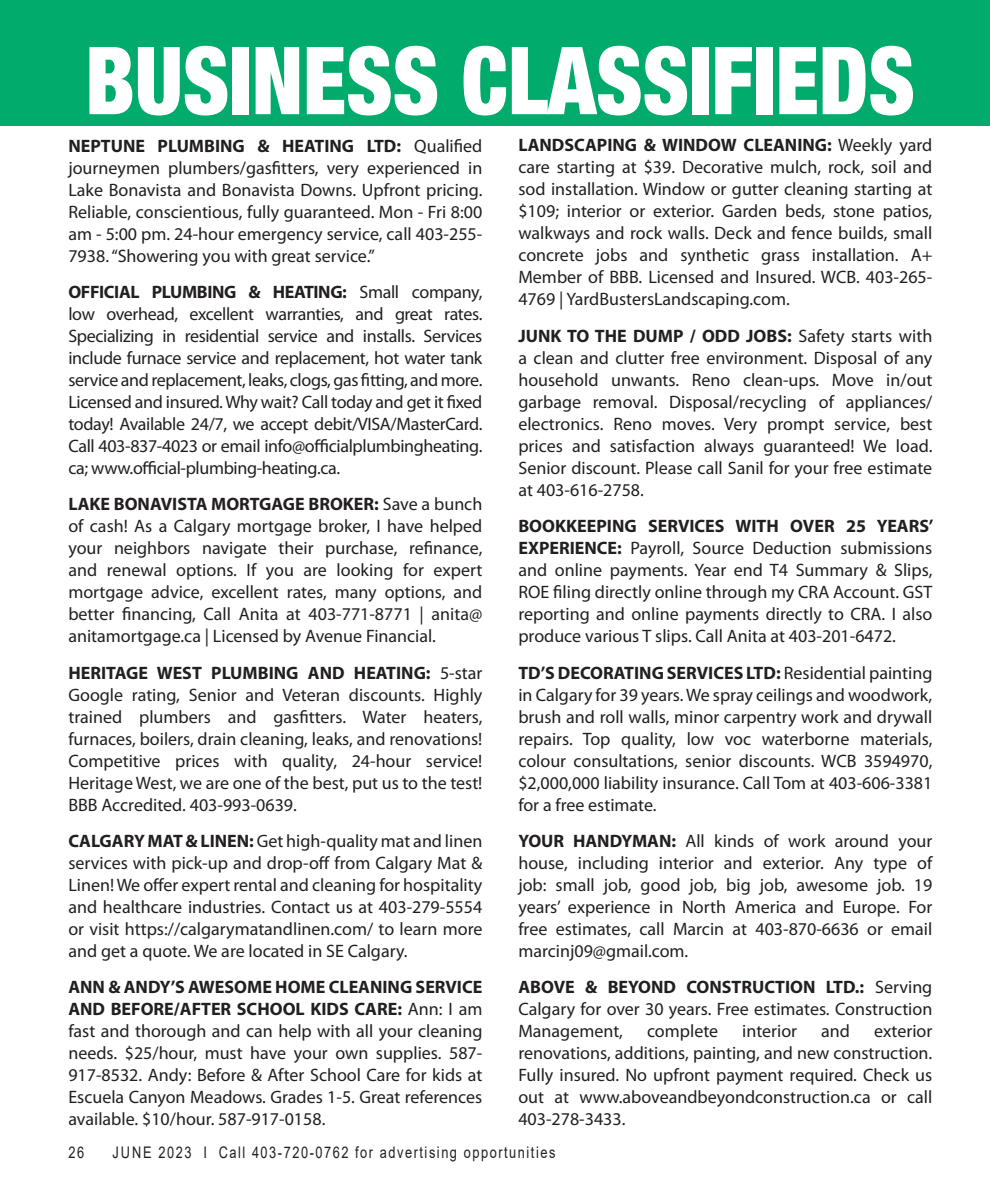
<style>
.page{position:relative;width:990px;height:1188px;background:#fff}
.page>*{position:absolute;margin:0;border:0;box-sizing:border-box;transform-origin:0 0}
.t1{font:900 condensed 94px "Helvetica Neue LT Std";color:#fff;scale:.92 1}
.t2{font:18px/22px "Myriad Pro";color:#231f20;text-align:justify}
.t3{font:16px "Arial";letter-spacing:.12em;color:#231f20;scale:.8 1}
.s1{font-weight:700}
</style>
<div class="page">
<div style="left:0;top:0;width:990px;height:126px;background:#00ab6b"></div>
<h1 class="t1" style="left:85px;top:23px;width:903px">BUSINESS CLASSIFIEDS</h1>
<p class="t2" style="left:68px;top:134px;width:416px"><span class="s1">NEPTUNE PLUMBING &amp; HEATING LTD:</span> Qualified journeymen plumbers/gasfitters, very experienced in Lake Bonavista and Bonavista Downs. Upfront pricing.<br>Reliable, conscientious, fully guaranteed. Mon - Fri 8:00 am - 5:00 pm. 24-hour emergency service, call 403-255- 7938. “Showering you with great service.”</p>
<p class="t2" style="left:68px;top:281px;width:416px"><span class="s1">OFFICIAL PLUMBING &amp; HEATING:</span> Small company, low overhead, excellent warranties, and great rates.<br>Specializing in residential service and installs. Services include furnace service and replacement, hot water tank service and replacement, leaks, clogs, gas fitting, and more.<br>Licensed and insured. Why wait? Call today and get it fixed today! Available 24/7, we accept debit/VISA/MasterCard.<br>Call 403-837-4023 or email info@officialplumbingheating. ca; www.official-plumbing-heating.ca.</p>
<p class="t2" style="left:68px;top:493px;width:416px"><span class="s1">LAKE BONAVISTA MORTGAGE BROKER:</span> Save a bunch of cash! As a Calgary mortgage broker, I have helped your neighbors navigate their purchase, refinance, and renewal options. If you are looking for expert mortgage advice, excellent rates, many options, and better financing, Call Anita at 403-771-8771 | anita@ anitamortgage.ca | Licensed by Avenue Financial.</p>
<p class="t2" style="left:68px;top:661px;width:416px"><span class="s1">HERITAGE WEST PLUMBING AND HEATING:</span> 5-star Google rating, Senior and Veteran discounts. Highly trained plumbers and gasfitters. Water heaters, furnaces, boilers, drain cleaning, leaks, and renovations!<br>Competitive prices with quality, 24-hour service!<br>Heritage West, we are one of the best, put us to the test!<br>BBB Accredited. 403-993-0639.</p>
<p class="t2" style="left:68px;top:830px;width:416px"><span class="s1">CALGARY MAT &amp; LINEN:</span> Get high-quality mat and linen services with pick-up and drop-off from Calgary Mat &amp; Linen! We offer expert rental and cleaning for hospitality and healthcare industries. Contact us at 403-279-5554 or visit https://calgarymatandlinen.com/ to learn more and get a quote. We are located in SE Calgary.</p>
<p class="t2" style="left:68px;top:976px;width:416px"><span class="s1">ANN &amp; ANDY’S AWESOME HOME CLEANING SERVICE AND BEFORE/AFTER SCHOOL KIDS CARE:</span> Ann: I am fast and thorough and can help with all your cleaning needs. $25/hour, must have your own supplies. 587- 917-8532. Andy: Before &amp; After School Care for kids at Escuela Canyon Meadows. Grades 1-5. Great references available. $10/hour. 587-917-0158.</p>
<p class="t2" style="left:518px;top:134px;width:416px"><span class="s1">LANDSCAPING &amp; WINDOW CLEANING:</span> Weekly yard care starting at $39. Decorative mulch, rock, soil and sod installation. Window or gutter cleaning starting at $109; interior or exterior. Garden beds, stone patios, walkways and rock walls. Deck and fence builds, small concrete jobs and synthetic grass installation. A+ Member of BBB. Licensed and Insured. WCB. 403-265- 4769 | YardBustersLandscaping.com.</p>
<p class="t2" style="left:518px;top:324px;width:416px"><span class="s1">JUNK TO THE DUMP / ODD JOBS:</span> Safety starts with a clean and clutter free environment. Disposal of any household unwants. Reno clean-ups. Move in/out garbage removal. Disposal/recycling of appliances/ electronics. Reno moves. Very prompt service, best prices and satisfaction always guaranteed! We load.<br>Senior discount. Please call Sanil for your free estimate at 403-616-2758.</p>
<p class="t2" style="left:518px;top:515px;width:417px"><span class="s1">BOOKKEEPING SERVICES WITH OVER 25 YEARS’ EXPERIENCE:</span> Payroll, Source Deduction submissions and online payments. Year end T4 Summary &amp; Slips, ROE filing directly online through my CRA Account. GST reporting and online payments directly to CRA. I also produce various T slips. Call Anita at 403-201-6472.</p>
<p class="t2" style="left:518px;top:661px;width:416px"><span class="s1">TD’S DECORATING SERVICES LTD:</span> Residential painting in Calgary for 39 years. We spray ceilings and woodwork, brush and roll walls, minor carpentry work and drywall repairs. Top quality, low voc waterborne materials, colour consultations, senior discounts. WCB 3594970, $2,000,000 liability insurance. Call Tom at 403-606-3381 for a free estimate.</p>
<p class="t2" style="left:518px;top:830px;width:416px"><span class="s1">YOUR HANDYMAN:</span> All kinds of work around your house, including interior and exterior. Any type of job: small job, good job, big job, awesome job. 19 years’ experience in North America and Europe. For free estimates, call Marcin at 403-870-6636 or email marcinj09@gmail.com.</p>
<p class="t2" style="left:518px;top:976px;width:415px"><span class="s1">ABOVE &amp; BEYOND CONSTRUCTION LTD.:</span> Serving Calgary for over 30 years. Free estimates. Construction Management,</p>
<p class="t2" style="left:647px;top:1020px;width:73px">complete</p>
<p class="t2" style="left:742px;top:1020px;width:56px">interior</p>
<p class="t2" style="left:821px;top:1020px;width:30px">and</p>
<p class="t2" style="left:518px;top:1020px;width:416px;text-indent:356px">exterior renovations, additions, painting, and new construction.<br>Fully insured. No upfront payment required. Check us out at www.aboveandbeyondconstruction.ca or call 403-278-3433.</p>
<p class="t3" style="left:68px;top:1141px;width:21px">26</p>
<p class="t3" style="left:112px;top:1141px;width:555px">JUNE 2023 I Call 403-720-0762 for advertising opportunities</p>
</div>
